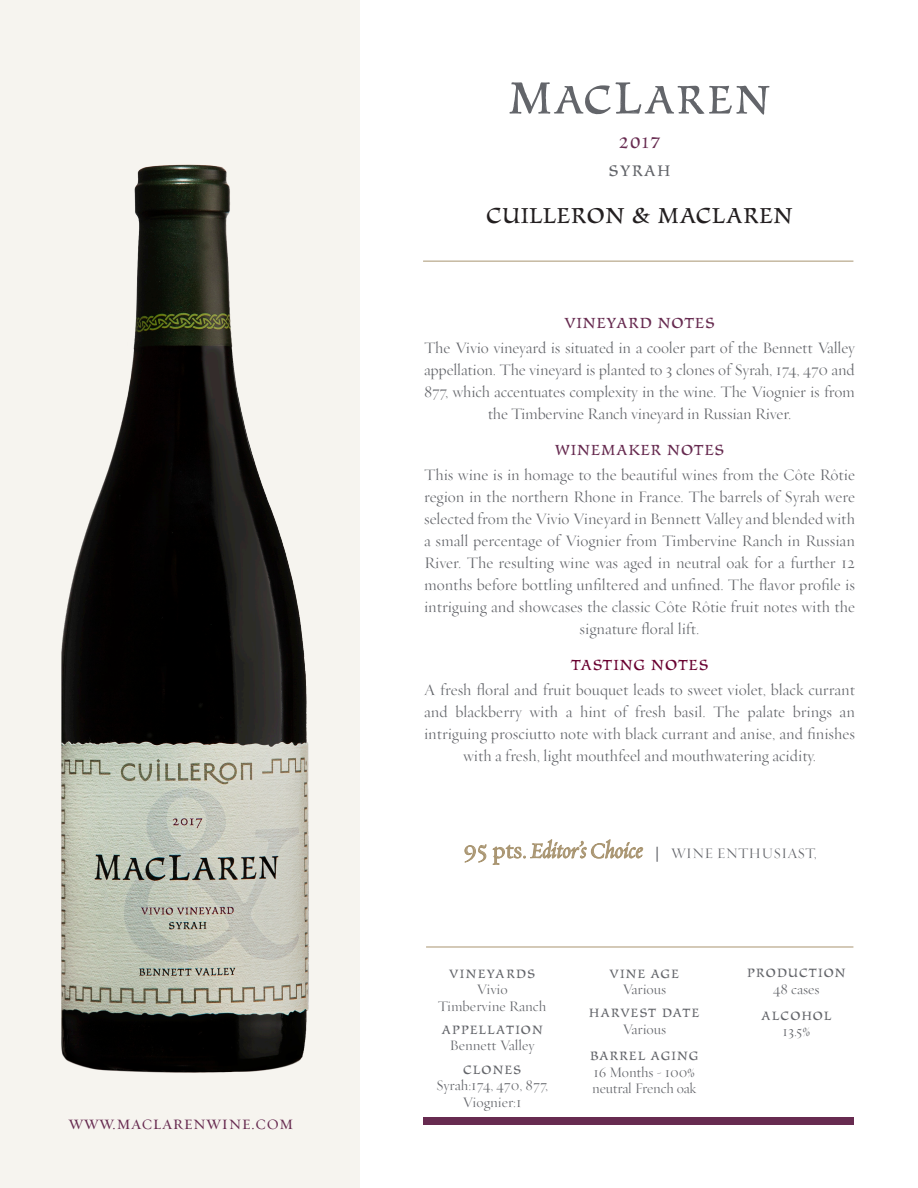
<style>
.page{position:relative;width:918px;height:1188px;background:#fff}
.page>*{position:absolute;margin:0;border:0;box-sizing:border-box;transform-origin:0 0}
.t1{font:25.5px "Amigo";letter-spacing:.02em;color:#231f20}
.t2{font:19.5px "Requiem Display HTF Small Caps";letter-spacing:.02em;color:#672b50}
.t3{font:18px "Amigo";letter-spacing:.08em;color:#63656a}
.t4{font:18px "Amigo";color:#672b50}
.t5{font:17.25px "Amigo";letter-spacing:.05em;color:#672b50}
.t6{font:17.25px "Amigo";letter-spacing:.05em;color:#690130}
.t7{font:16.5px/22px "Requiem Fine HTF Roman";color:#63656a;text-align:center}
.t8{font:15px/16.5px "Requiem Fine HTF Roman";color:#63656a;text-align:center}
.t9{font:14.25px "Amigo";letter-spacing:.08em;color:#63656a}
.t10{font:14.25px "Amigo";letter-spacing:.1em;color:#63656a}
.s1{font-family:"Requiem Display HTF Roman";font-size:25.5px;color:#a99571}
.s2{font-family:"Requiem Display HTF Italic";font-size:24px;color:#a99571}
.s3{font-family:"Amigo"}
</style>
<div class="page">
<div style="left:0;top:0;width:360px;height:1188px;background:#f6f4ef"></div>
<svg style="left:509px;top:82px;width:261px;height:33px"></svg>
<hr style="left:423px;top:261px;width:430px;height:1px;background:#a99571">
<div style="left:423px;top:1118px;width:430px;height:7px;background:#672b50"></div>
<hr style="left:426px;top:947px;width:427px;height:1px;background:#a99571">
<div style="left:0;top:119px;width:370px;height:1063px;background:#f6f4ef"></div>
<img style="left:61px;top:119px;width:309px;height:987px">
<p class="t2" style="left:69px;top:1111px;width:226px">www.maclarenwine.com</p>
<p class="t4" style="left:619px;top:133px;width:43px">2017</p>
<p class="t3" style="left:609px;top:162px;width:63px">SYRAH</p>
<p class="t1" style="left:486px;top:202px;width:308px">CUILLERON &amp; MACLAREN</p>
<p class="t5" style="left:564px;top:314px;width:152px">VINEYARD NOTES</p>
<p class="t7" style="left:424px;top:337px;width:432px">The Vivio vineyard is situated in a cooler part of the Bennett Valley appellation. The vineyard is planted to 3 clones of Syrah, 174, 470 and 877, which accentuates complexity in the wine. The Viognier is from the Timbervine Ranch vineyard in Russian River.</p>
<p class="t5" style="left:555px;top:441px;width:171px">WINEMAKER NOTES</p>
<p class="t7" style="left:424px;top:464px;width:432px">This wine is in homage to the beautiful wines from the Côte Rôtie region in the northern Rhone in France. The barrels of Syrah were selected from the Vivio Vineyard in Bennett Valley and blended with a small percentage of Viognier from Timbervine Ranch in Russian River. The resulting wine was aged in neutral oak for a further 12 months before bottling unfiltered and unfined. The flavor profile is intriguing and showcases the classic Côte Rôtie fruit notes with the signature floral lift.</p>
<p class="t6" style="left:571px;top:656px;width:139px">TASTING NOTES</p>
<p class="t7" style="left:424px;top:679px;width:432px">A fresh floral and fruit bouquet leads to sweet violet, black currant and blackberry with a hint of fresh basil. The palate brings an intriguing prosciutto note with black currant and anise, and finishes with a fresh, light mouthfeel and mouthwatering acidity.</p>
<p class="t8" style="left:464px;top:845px;width:355px"><span class="s1">95 pts.</span> <span class="s2">Editor’s Choice</span> <span class="s3">|</span> WINE ENTHUSIAST,</p>
<p class="t10" style="left:449px;top:966px;width:88px">VINEYARDS</p>
<p class="t8" style="left:438px;top:982px;width:110px">Vivio<br>Timbervine Ranch</p>
<p class="t9" style="left:441px;top:1022px;width:103px">APPELLATION</p>
<p class="t8" style="left:450px;top:1038px;width:87px">Bennett Valley</p>
<p class="t9" style="left:463px;top:1062px;width:59px">CLONES</p>
<p class="t8" style="left:436px;top:1078px;width:114px">Syrah:174, 470, 877,<br>Viognier:1</p>
<p class="t9" style="left:610px;top:966px;width:71px">VINE AGE</p>
<p class="t8" style="left:622px;top:982px;width:45px">Various</p>
<p class="t9" style="left:589px;top:1006px;width:112px">HARVEST DATE</p>
<p class="t8" style="left:622px;top:1021px;width:45px">Various</p>
<p class="t9" style="left:590px;top:1049px;width:110px">BARREL AGING</p>
<p class="t8" style="left:592px;top:1064px;width:106px;text-align:left">16 Months - 100% neutral French oak</p>
<p class="t9" style="left:747px;top:966px;width:100px">PRODUCTION</p>
<p class="t8" style="left:773px;top:981px;width:48px">48 cases</p>
<p class="t9" style="left:761px;top:1008px;width:72px">ALCOHOL</p>
<p class="t8" style="left:783px;top:1024px;width:29px">13.5%</p>
</div>
